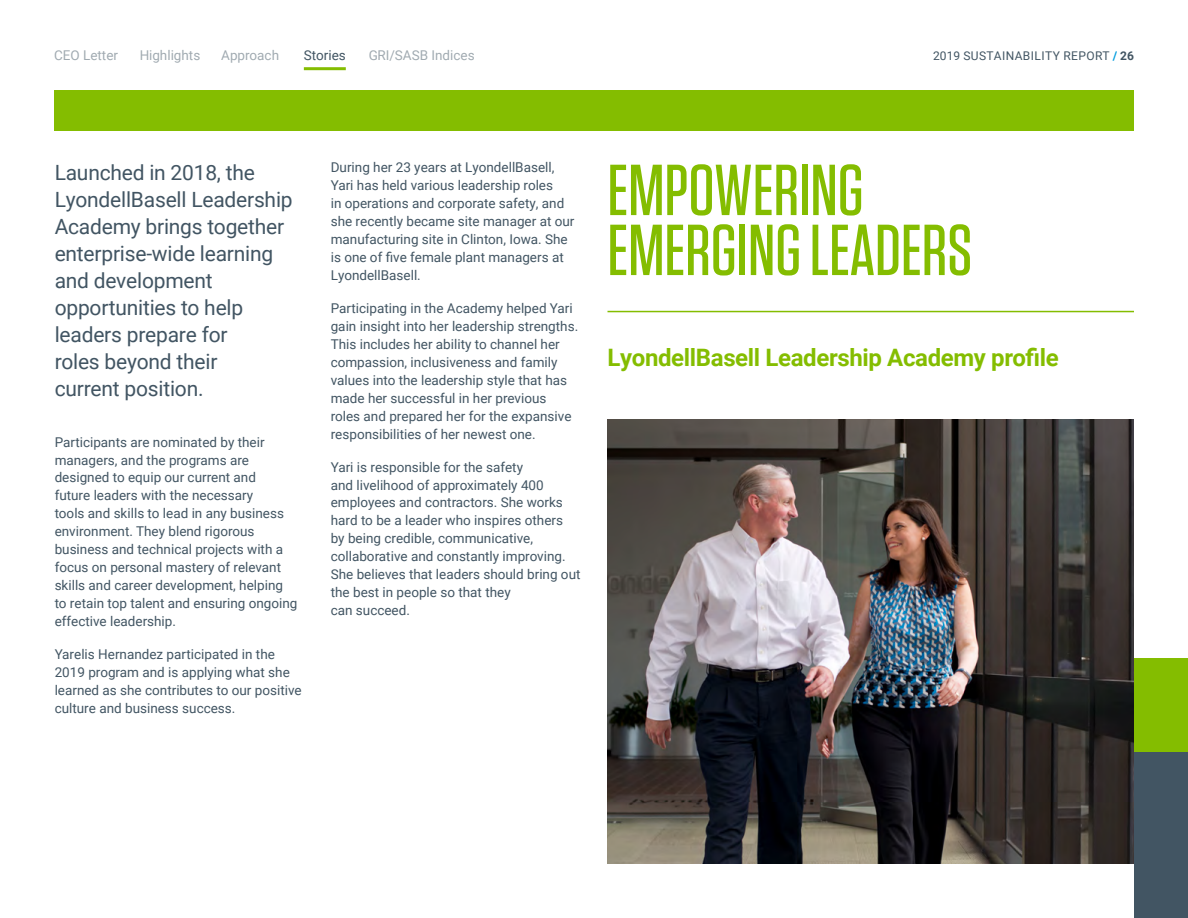
<style>
.page{position:relative;width:1188px;height:918px;background:#fff}
.page>*{position:absolute;margin:0;border:0;box-sizing:border-box;transform-origin:0 0}
.t1{font:500 72px/60px "Tungsten";color:#84bd00}
.t2{font:700 24px "Roboto";letter-spacing:-.015em;color:#84bd00}
.t3{font:21px/27px "Roboto";letter-spacing:-.01em;color:#425563}
.t4{font:13.5px/18px "Roboto";color:#425563}
.t5{font:12px "Roboto";letter-spacing:.035em;color:#425563}
.s1{font-weight:700;color:#009cde}
.s2{font-weight:700}
</style>
<div class="page">
<div style="left:55px;top:90px;width:1079px;height:40px;background:#84bd00"></div>
<hr style="left:608px;top:311px;width:526px;height:1px;background:#84bd00">
<img style="left:608px;top:419px;width:526px;height:445px">
<div style="left:1134px;top:752px;width:54px;height:166px;background:#425563"></div>
<div style="left:1134px;top:659px;width:54px;height:93px;background:#84bd00"></div>
<hr style="left:304px;top:67px;width:42px;height:3px;background:#84bd00">
<p class="t4" style="left:54px;top:46px;width:66px">CEO Letter</p>
<p class="t4" style="left:140px;top:46px;width:62px">Highlights</p>
<p class="t4" style="left:221px;top:46px;width:59px">Approach</p>
<p class="t4" style="left:304px;top:46px;width:43px">Stories</p>
<p class="t4" style="left:368px;top:46px;width:108px">GRI/SASB Indices</p>
<p class="t5" style="left:933px;top:48px;width:202px">2019 SUSTAINABILITY REPORT <span class="s1">/</span> <span class="s2">26</span></p>
<h3 class="t3" style="left:55px;top:158px;width:240px">Launched in 2018, the<br>LyondellBasell Leadership<br>Academy brings together enterprise-wide learning and development opportunities to help leaders prepare for<br>roles beyond their<br>current position.</h3>
<p class="t4" style="left:55px;top:432px;width:244px">Participants are nominated by their managers, and the programs are designed to equip our current and<br>future leaders with the necessary<br>tools and skills to lead in any business environment. They blend rigorous business and technical projects with a focus on personal mastery of relevant skills and career development, helping to retain top talent and ensuring ongoing effective leadership.</p>
<p class="t4" style="left:55px;top:645px;width:249px">Yarelis Hernandez participated in the 2019 program and is applying what she learned as she contributes to our positive culture and business success.</p>
<p class="t4" style="left:331px;top:157px;width:245px">During her 23 years at LyondellBasell, Yari has held various leadership roles<br>in operations and corporate safety, and she recently became site manager at our manufacturing site in Clinton, Iowa. She is one of five female plant managers at LyondellBasell.</p>
<p class="t4" style="left:331px;top:298px;width:249px">Participating in the Academy helped Yari gain insight into her leadership strengths.<br>This includes her ability to channel her compassion, inclusiveness and family values into the leadership style that has made her successful in her previous roles and prepared her for the expansive responsibilities of her newest one.</p>
<p class="t4" style="left:331px;top:457px;width:251px">Yari is responsible for the safety<br>and livelihood of approximately 400 employees and contractors. She works hard to be a leader who inspires others<br>by being credible, communicative, collaborative and constantly improving.<br>She believes that leaders should bring out the best in people so that they<br>can succeed.</p>
<h1 class="t1" style="left:608px;top:161px;width:366px">EMPOWERING<br>EMERGING LEADERS</h1>
<h2 class="t2" style="left:608px;top:340px;width:453px">LyondellBasell Leadership Academy profile</h2>
</div>
